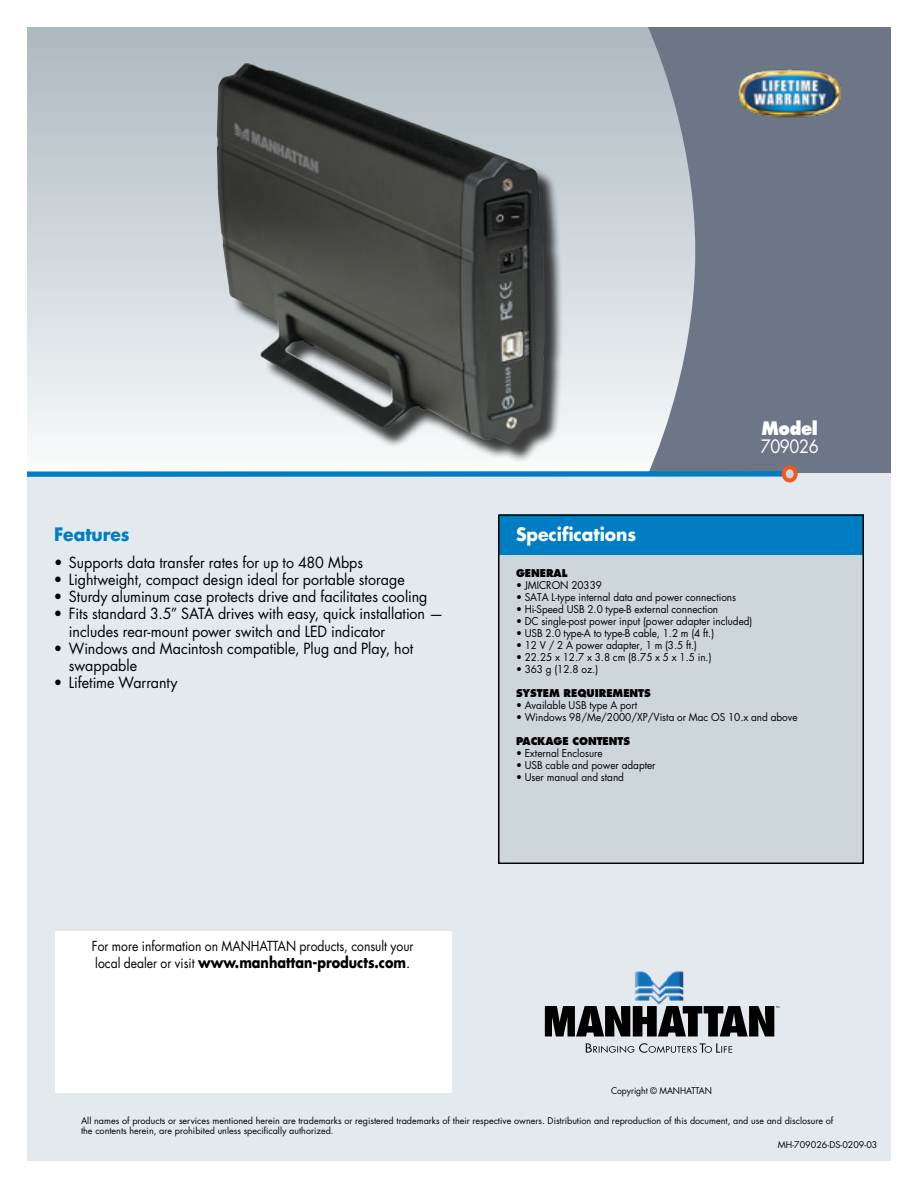
<style>
.page{position:relative;width:918px;height:1188px;background:#fff}
.page>*{position:absolute;margin:0;border:0;box-sizing:border-box;transform-origin:0 0}
.t1{font:700 18px "Futura Std";color:#fff;scale:.95 1}
.t2{font:700 18px "Futura Std";color:#007dc3;scale:.95 1}
.t3{font:18px "Futura Std";letter-spacing:-.025em;color:#fff;scale:.9 1}
.t4{font:800 18px "Futura Std";color:#fff;scale:.9 1}
.t5{font:15px/17.2px "Futura Std";color:#000;scale:.95 1}
.t6{font:700 15px "Futura Std";color:#000;scale:.85 1}
.t7{font:13.5px "Futura Std";color:#000;scale:.9 1}
.t8{font:10.5px "Futura Std";color:#000;scale:.95 1}
.t9{font:800 10.5px "Futura Std";color:#000;scale:.95 1}
.t10{font:9px/10.5px "Futura Std";color:#000}
.t11{font:9px "Futura Std";color:#000;scale:.95 1}
.s1{font-weight:400;font-size:13.5px}
.s2{font-weight:400}
</style>
<div class="page">
<div style="left:27px;top:27px;width:675px;height:447px;background:linear-gradient(to bottom,#abb8bf,#f9fbfc)"></div>
<svg style="left:648px;top:27px;width:243px;height:447px;background:#7a8391"></svg>
<div style="left:27px;top:474px;width:864px;height:687px;background:#e3e9ec"></div>
<div style="left:500px;top:515px;width:364px;height:347px;background:#ccd6db"></div>
<div style="left:27px;top:471px;width:756px;height:6px;background:#007cc2"></div>
<div style="left:784px;top:467px;width:12px;height:13px;background:#ccd6db;border-radius:50%"></div>
<div style="left:782px;top:465px;width:16px;height:17px;border:4px solid #f15822;border-radius:50%"></div>
<div style="left:500px;top:514px;width:364px;height:41px;background:#007dc3"></div>
<div style="left:498px;top:515px;width:366px;height:349px;border:2px solid #000"></div>
<div style="left:55px;top:931px;width:396px;height:162px;background:#fff"></div>
<img style="left:738px;top:69px;width:103px;height:49px">
<svg style="left:545px;top:1006px;width:234px;height:31px"></svg>
<img style="left:635px;top:971px;width:16px;height:30px">
<img style="left:651px;top:979px;width:16px;height:26px">
<img style="left:667px;top:971px;width:16px;height:30px">
<svg style="left:586px;top:1043px;width:146px;height:10px"></svg>
<div style="left:219px;top:65px;width:410px;height:423px;background:#000;opacity:.75"></div>
<img style="left:216px;top:63px;width:329px;height:383px">
<h1 class="t2" style="left:54px;top:523px;width:81px">Features</h1>
<h2 class="t5" style="left:54px;top:554px;width:327px">• Supports data transfer rates for up to 480 Mbps</h2>
<h2 class="t5" style="left:54px;top:571px;width:371px">• Lightweight, compact design ideal for portable storage</h2>
<h2 class="t5" style="left:54px;top:588px;width:395px">• Sturdy aluminum case protects drive and facilitates cooling</h2>
<h2 class="t5" style="left:69px;top:605px;width:396px;text-indent:-15px">• Fits standard 3.5” SATA drives with easy, quick installation — includes rear-mount power switch and LED indicator</h2>
<h2 class="t5" style="left:69px;top:640px;width:364px;text-indent:-15px">• Windows and Macintosh compatible, Plug and Play, hot swappable</h2>
<h2 class="t5" style="left:54px;top:674px;width:132px">• Lifetime Warranty</h2>
<p class="t7" style="left:92px;top:938px;width:359px">For more information on MANHATTAN products, consult your</p>
<h2 class="t6" style="left:95px;top:952px;width:372px"><span class="s1">local dealer or visit</span> www.manhattan-products.com<span class="s2">.</span></h2>
<h1 class="t4" style="left:761px;top:417px;width:64px">MODEL</h1>
<h1 class="t3" style="left:761px;top:435px;width:66px">709026</h1>
<h1 class="t1" style="left:516px;top:522px;width:128px">Specifications</h1>
<p class="t9" style="left:516px;top:567px;width:56px">GENERAL</p>
<p class="t8" style="left:516px;top:579px;width:92px">• JMICRON 20339</p>
<p class="t8" style="left:516px;top:591px;width:233px">• SATA L-type internal data and power connections</p>
<p class="t8" style="left:516px;top:603px;width:214px">• Hi-Speed USB 2.0 type-B external connection</p>
<p class="t8" style="left:516px;top:615px;width:250px">• DC single-post power input (power adapter included)</p>
<p class="t8" style="left:516px;top:627px;width:210px">• USB 2.0 type-A to type-B cable, 1.2 m (4 ft.)</p>
<p class="t8" style="left:516px;top:639px;width:192px">• 12 V / 2 A power adapter, 1 m (3.5 ft.)</p>
<p class="t8" style="left:516px;top:651px;width:207px">• 22.25 x 12.7 x 3.8 cm (8.75 x 5 x 1.5 in.)</p>
<p class="t8" style="left:516px;top:663px;width:88px">• 363 g (12.8 oz.)</p>
<p class="t9" style="left:516px;top:687px;width:24px">SYSTEM</p>
<p class="t9" style="left:564px;top:687px;width:9px">REQU</p>
<p class="t9" style="left:595px;top:687px;width:21px">IREME</p>
<p class="t9" style="left:630px;top:687px;width:17px">NTS</p>
<p class="t8" style="left:516px;top:699px;width:129px">• Available USB type A port</p>
<p class="t8" style="left:516px;top:711px;width:298px">• Windows 98/Me/2000/XP/Vista or Mac OS 10.x and above</p>
<p class="t9" style="left:516px;top:735px;width:40px">PACKAGE</p>
<p class="t9" style="left:572px;top:735px;width:55px">CONTE NTS</p>
<p class="t8" style="left:516px;top:747px;width:93px">• External Enclosure</p>
<p class="t8" style="left:516px;top:759px;width:149px">• USB cable and power adapter</p>
<p class="t8" style="left:516px;top:771px;width:115px">• User manual and stand</p>
<p class="t11" style="left:611px;top:1084px;width:108px">Copyright © MANHATTAN</p>
<p class="t10" style="left:81px;top:1115px;width:754px">All names of products or services mentioned herein are trademarks or registered trademarks of their respective owners. Distribution and reproduction of this document, and use and disclosure of the contents herein, are prohibited unless specifically authorized.</p>
<p class="t10" style="left:778px;top:1139px;width:101px">MH-709026-DS-0209-03</p>
</div>
